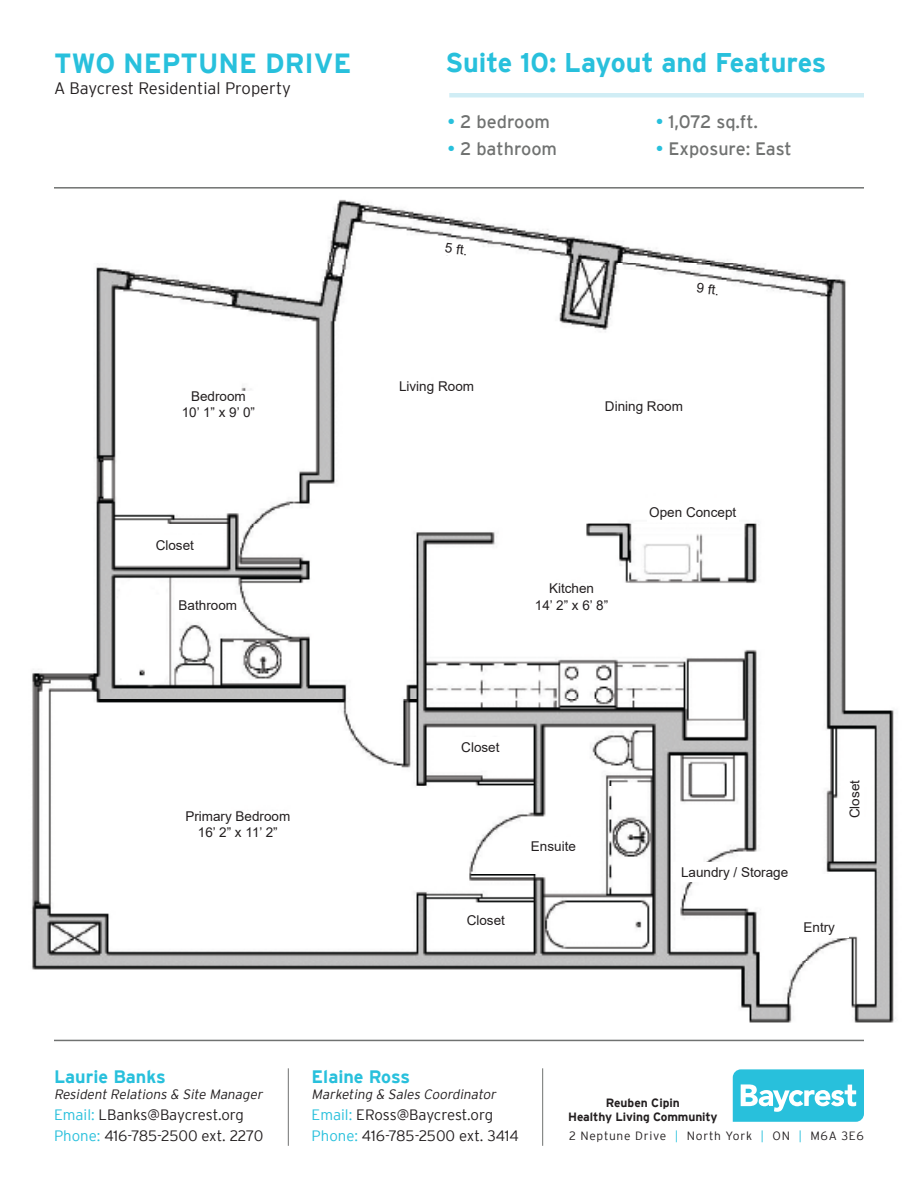
<style>
.page{position:relative;width:918px;height:1188px;background:#fff}
.page>*{position:absolute;margin:0;border:0;box-sizing:border-box;transform-origin:0 0}
.t1{font:700 27.75px "Interstate";color:#28c0dc}
.t2{font:700 27px "Interstate";color:#28c0dc}
.t3{font:18px "Interstate";color:#707271}
.t4{font:700 18px "Interstate";color:#28c0dc}
.t5{font:300 16.65px "Interstate";color:#231f20}
.t6{font:300 15px "Interstate";color:#231f20}
.t7{font:13.5px "Arial";color:#231f20}
.t8{font:italic 300 13.5px "Interstate";color:#231f20}
.t9{font:700 12px "Interstate";letter-spacing:-.005em;color:#231f20}
.t10{font:300 12px "Interstate";letter-spacing:.06em;color:#231f20}
.s1{color:#28c0dc}
</style>
<div class="page">
<hr style="left:54px;top:1040px;width:810px;height:1px;background:#707271">
<hr style="left:54px;top:187px;width:810px;height:2px;background:#707271">
<svg style="left:733px;top:1069px;width:131px;height:53px"></svg>
<img style="left:32px;top:199px;width:864px;height:824px">
<hr style="left:288px;top:1068px;width:1px;height:78px;background:#707271">
<hr style="left:542px;top:1068px;width:1px;height:78px;background:#707271">
<div style="left:449px;top:93px;width:415px;height:5px;background:#d0edf5"></div>
<div style="left:0;top:973px;width:233px;height:58px;background:#fff"></div>
<div style="left:379px;top:381px;width:115px;height:41px;background:#fff"></div>
<div style="left:586px;top:401px;width:115px;height:17px;background:#fff"></div>
<div style="left:180px;top:811px;width:115px;height:40px;background:#fff"></div>
<div style="left:514px;top:584px;width:115px;height:40px;background:#fff"></div>
<div style="left:161px;top:391px;width:115px;height:73px;background:#fff"></div>
<div style="left:137px;top:536px;width:75px;height:19px;background:#fff"></div>
<div style="left:647px;top:502px;width:92px;height:19px;background:#fff"></div>
<div style="left:508px;top:837px;width:91px;height:19px;background:#fff"></div>
<div style="left:443px;top:738px;width:75px;height:19px;background:#fff"></div>
<div style="left:448px;top:910px;width:76px;height:20px;background:#fff"></div>
<div style="left:845px;top:762px;width:19px;height:75px;background:#fff"></div>
<div style="left:175px;top:595px;width:66px;height:19px;background:#fff"></div>
<div style="left:673px;top:863px;width:123px;height:19px;background:#fff"></div>
<div style="left:790px;top:918px;width:59px;height:19px;background:#fff"></div>
<svg style="left:438px;top:242px;width:36px;height:17px"></svg>
<svg style="left:690px;top:282px;width:36px;height:17px"></svg>
<p class="t1" style="left:54px;top:48px;width:299px">TWO NEPTUNE DRIVE</p>
<p class="t5" style="left:54px;top:79px;width:238px">A Baycrest Residential Property</p>
<p class="t7" style="left:191px;top:387px;width:56px">Bedroom</p>
<p class="t7" style="left:182px;top:403px;width:75px">10’ 1” x 9’ 0”</p>
<p class="t7" style="left:156px;top:536px;width:40px">Closet</p>
<p class="t7" style="left:179px;top:596px;width:60px">Bathroom</p>
<p class="t2" style="left:446px;top:47px;width:382px">Suite 10: Layout and Features</p>
<p class="t3" style="left:448px;top:112px;width:104px"><span class="s1">•</span> 2 bedroom</p>
<p class="t3" style="left:448px;top:139px;width:111px"><span class="s1">•</span> 2 bathroom</p>
<p class="t7" style="left:446px;top:239px;width:24px;rotate:7deg">5 ft.</p>
<p class="t7" style="left:399px;top:377px;width:77px">Living Room</p>
<p class="t3" style="left:656px;top:112px;width:104px"><span class="s1">•</span> 1,072 sq.ft.</p>
<p class="t3" style="left:656px;top:139px;width:138px"><span class="s1">•</span> Exposure: East</p>
<p class="t7" style="left:698px;top:278px;width:24px;rotate:7deg">9 ft.</p>
<p class="t7" style="left:605px;top:396px;width:80px">Dining Room</p>
<p class="t7" style="left:649px;top:503px;width:89px">Open Concept</p>
<p class="t7" style="left:549px;top:579px;width:47px">Kitchen</p>
<p class="t7" style="left:535px;top:596px;width:75px">14’ 2” x 6’ 8”</p>
<p class="t7" style="left:185px;top:807px;width:107px">Primary Bedroom</p>
<p class="t7" style="left:198px;top:823px;width:81px">16’ 2” x 11’ 2”</p>
<p class="t7" style="left:461px;top:738px;width:40px">Closet</p>
<p class="t7" style="left:467px;top:911px;width:40px">Closet</p>
<p class="t7" style="left:531px;top:837px;width:47px">Ensuite</p>
<p class="t7" style="left:845px;top:818px;width:40px;rotate:-90deg">Closet</p>
<p class="t7" style="left:681px;top:863px;width:109px">Laundry / Storage</p>
<p class="t7" style="left:804px;top:918px;width:33px">Entry</p>
<p class="t4" style="left:54px;top:1066px;width:113px">Laurie Banks</p>
<p class="t8" style="left:54px;top:1087px;width:213px">Resident Relations &amp; Site Manager</p>
<p class="t6" style="left:54px;top:1106px;width:191px"><span class="s1">Email:</span> LBanks@Baycrest.org</p>
<p class="t6" style="left:54px;top:1127px;width:211px"><span class="s1">Phone:</span> 416-785-2500 ext. 2270</p>
<p class="t4" style="left:312px;top:1066px;width:100px">Elaine Ross</p>
<p class="t8" style="left:312px;top:1087px;width:188px">Marketing &amp; Sales Coordinator</p>
<p class="t6" style="left:312px;top:1106px;width:183px"><span class="s1">Email:</span> ERoss@Baycrest.org</p>
<p class="t6" style="left:312px;top:1127px;width:209px"><span class="s1">Phone:</span> 416-785-2500 ext. 3414</p>
<p class="t9" style="left:606px;top:1096px;width:75px">Reuben Cipin</p>
<p class="t9" style="left:568px;top:1110px;width:151px">Healthy Living Community</p>
<p class="t10" style="left:569px;top:1129px;width:296px">2 Neptune Drive <span class="s1">|</span> North York <span class="s1">|</span> ON <span class="s1">|</span> M6A 3E6</p>
</div>
